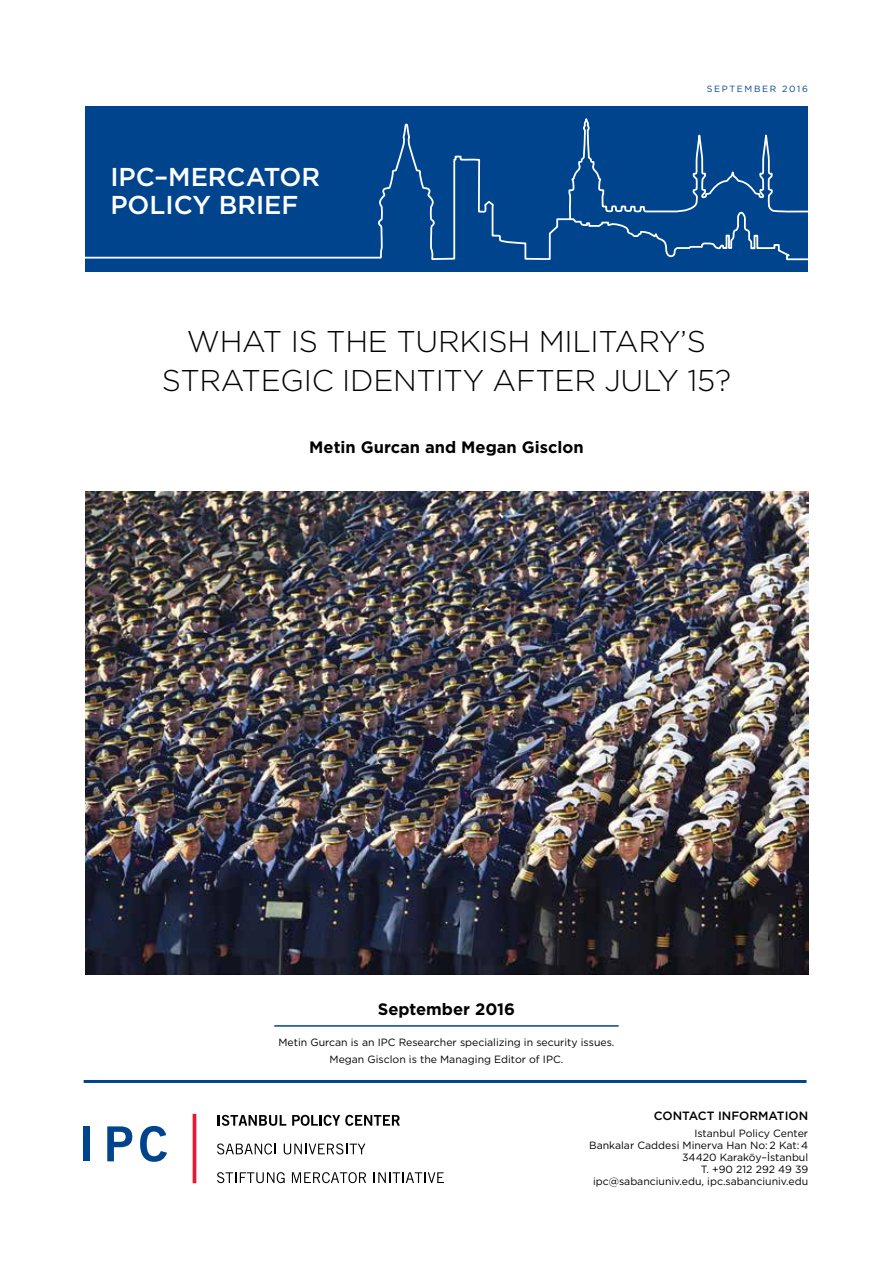
<style>
.page{position:relative;width:893px;height:1263px;background:#fff}
.page>*{position:absolute;margin:0;border:0;box-sizing:border-box;transform-origin:0 0}
.t1{font:300 30px/39px "Gotham";letter-spacing:-.01em;color:#000;text-align:center}
.t2{font:500 25.8px/28px "Gotham";color:#fff}
.t3{font:700 16.5px "Gotham";color:#000}
.t4{font:500 12px "Gotham";color:#000}
.t5{font:10.5px/12px "Gotham";color:#000;text-align:center}
.t6{font:9px "Gotham";letter-spacing:.18em;color:#00448e}
</style>
<div class="page">
<hr style="left:274px;top:1025px;width:345px;height:2px;background:#00448e">
<hr style="left:84px;top:1080px;width:722px;height:3px;background:#00448e">
<div style="left:85px;top:106px;width:723px;height:166px;background:#00448e"></div>
<svg style="left:85px;top:123px;width:345px;height:136px"></svg>
<svg style="left:430px;top:119px;width:378px;height:142px"></svg>
<svg style="left:217px;top:1172px;width:68px;height:11px"></svg>
<svg style="left:292px;top:1172px;width:74px;height:11px"></svg>
<svg style="left:374px;top:1172px;width:70px;height:11px"></svg>
<svg style="left:217px;top:1143px;width:59px;height:11px"></svg>
<svg style="left:284px;top:1143px;width:81px;height:11px"></svg>
<svg style="left:218px;top:1115px;width:68px;height:11px"></svg>
<svg style="left:292px;top:1115px;width:108px;height:11px"></svg>
<hr style="left:193px;top:1114px;width:3px;height:69px;background:#e31a32">
<svg style="left:107px;top:1126px;width:25px;height:35px"></svg>
<svg style="left:140px;top:1126px;width:27px;height:36px"></svg>
<div style="left:84px;top:1126px;width:6px;height:35px;background:#00448e"></div>
<img style="left:85px;top:491px;width:723px;height:483px">
<h2 class="t2" style="left:110px;top:162px;width:211px">IPC–MERCATOR<br>POLICY BRIEF</h2>
<p class="t6" style="left:707px;top:83px;width:103px">SEPTEMBER 2016</p>
<h1 class="t1" style="left:162px;top:321px;width:571px">WHAT IS THE TURKISH MILITARY’S<br>STRATEGIC IDENTITY AFTER JULY 15?</h1>
<h3 class="t3" style="left:309px;top:437px;width:276px">Metin Gurcan and Megan Gisclon</h3>
<h3 class="t3" style="left:378px;top:998px;width:139px">September 2016</h3>
<p class="t5" style="left:278px;top:1033px;width:337px;line-height:16.8px">Metin Gurcan is an IPC Researcher specializing in security issues.<br>Megan Gisclon is the Managing Editor of IPC.</p>
<p class="t4" style="left:654px;top:1108px;width:156px">CONTACT INFORMATION</p>
<p class="t5" style="left:589px;top:1126px;width:221px;text-align:right">Istanbul Policy Center<br>Bankalar Caddesi Minerva Han No: 2 Kat: 4<br>34420 Karaköy–İstanbul<br>T. +90 212 292 49 39 ipc@sabanciuniv.edu, ipc.sabanciuniv.edu</p>
</div>
